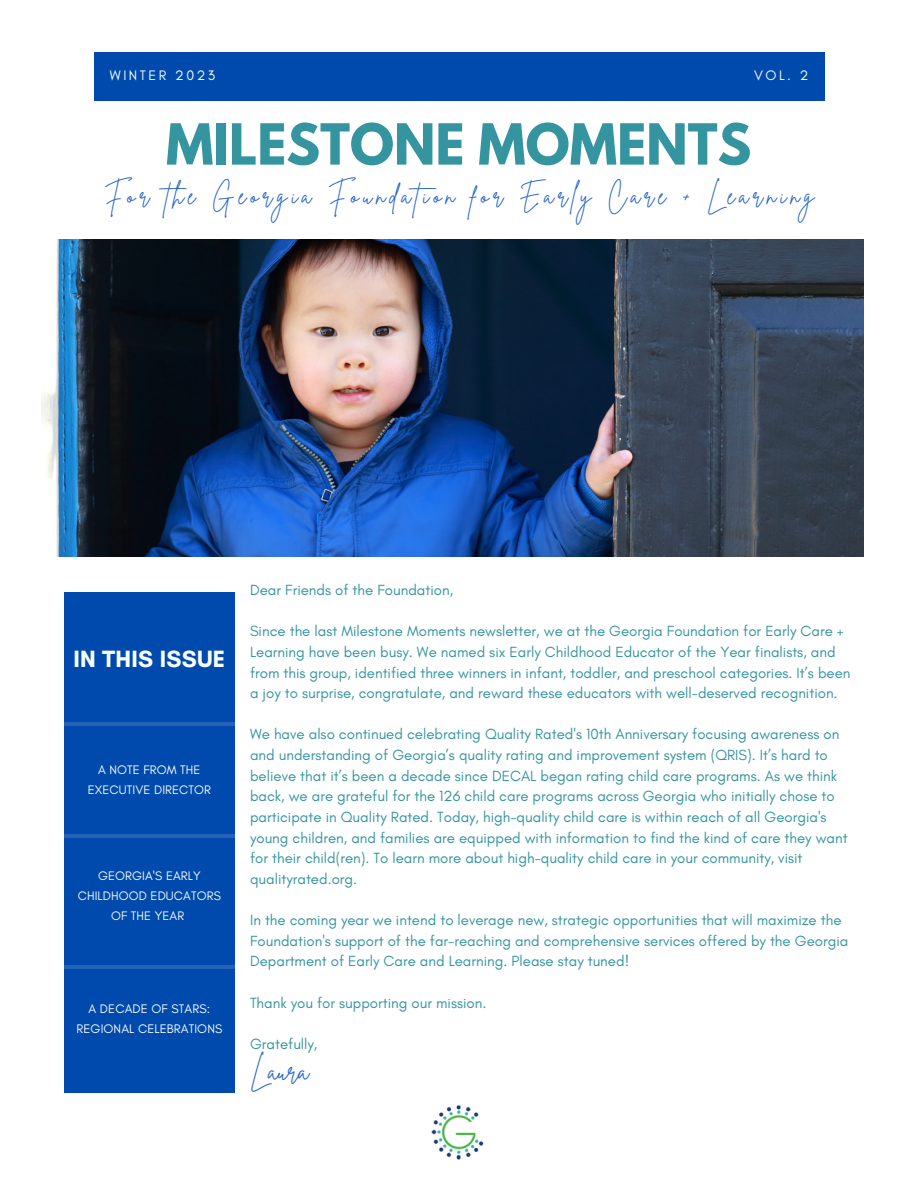
<style>
.page{position:relative;width:918px;height:1188px;background:#fff}
.page>*{position:absolute;margin:0;border:0;box-sizing:border-box;transform-origin:0 0}
.t1{font:700 50.1px "League Spartan";color:#3494a0}
.t2{font:27px "Brittany Signature";color:#2665c8}
.t3{font:24.45px "Brittany Signature";letter-spacing:.18em;color:#2665c8}
.t4{font:700 24px "Glacial Indifference";letter-spacing:.01em;color:#fafdfd}
.t5{font:15px/20.5px "Glacial Indifference";color:#3494a0}
.t6{font:13.95px "Glacial Indifference";letter-spacing:.18em;color:#fafdfd}
.t7{font:12.6px/20px "Glacial Indifference";letter-spacing:.01em;color:#fafdfd;text-align:center}
</style>
<div class="page">
<div style="left:95px;top:53px;width:730px;height:47px;background:#004aad"></div>
<div style="left:65px;top:592px;width:169px;height:501px;background:#004aad"></div>
<svg style="left:64px;top:722px;width:171px;height:4px"></svg>
<svg style="left:65px;top:834px;width:170px;height:4px"></svg>
<hr style="left:65px;top:965px;width:267px;height:3px;background:#fafdfd">
<img style="left:431px;top:1105px;width:53px;height:55px">
<img style="left:42px;top:239px;width:822px;height:318px">
<p class="t6" style="left:110px;top:67px;width:107px">WINTER 2023</p>
<p class="t6" style="left:754px;top:67px;width:56px">VOL. 2</p>
<h1 class="t1" style="left:166px;top:120px;width:587px">MILESTONE MOMENTS</h1>
<h3 class="t3" style="left:104px;top:180px;width:712px">For the Georgia Foundation for Early Care + Learning</h3>
<h3 class="t4" style="left:74px;top:644px;width:153px">IN THIS ISSUE</h3>
<p class="t7" style="left:88px;top:759px;width:125px">A NOTE FROM THE<br>EXECUTIVE DIRECTOR</p>
<p class="t7" style="left:78px;top:866px;width:145px">GEORGIA'S EARLY<br>CHILDHOOD EDUCATORS<br>OF THE YEAR</p>
<p class="t7" style="left:76px;top:999px;width:147px">A DECADE OF STARS:<br>REGIONAL CELEBRATIONS</p>
<p class="t5" style="left:250px;top:580px;width:205px">Dear Friends of the Foundation,</p>
<p class="t5" style="left:250px;top:621px;width:602px">Since the last Milestone Moments newsletter, we at the Georgia Foundation for Early Care + Learning have been busy. We named six Early Childhood Educator of the Year finalists, and from this group, identified three winners in infant, toddler, and preschool categories. It’s been a joy to surprise, congratulate, and reward these educators with well-deserved recognition.</p>
<p class="t5" style="left:250px;top:724px;width:599px">We have also continued celebrating Quality Rated's 10th Anniversary focusing awareness on and understanding of Georgia’s quality rating and improvement system (QRIS). It’s hard to believe that it’s been a decade since DECAL began rating child care programs. As we think back, we are grateful for the 126 child care programs across Georgia who initially chose to participate in Quality Rated. Today, high-quality child care is within reach of all Georgia's young children, and families are equipped with information to find the kind of care they want for their child(ren). To learn more about high-quality child care in your community, visit qualityrated.org.</p>
<p class="t5" style="left:250px;top:909px;width:600px">In the coming year we intend to leverage new, strategic opportunities that will maximize the<br>Foundation's support of the far-reaching and comprehensive services offered by the Georgia<br>Department of Early Care and Learning. Please stay tuned!</p>
<p class="t5" style="left:250px;top:992px;width:238px">Thank you for supporting our mission.</p>
<p class="t5" style="left:250px;top:1033px;width:69px">Gratefully,</p>
<h2 class="t2" style="left:250px;top:1054px;width:60px">Laura</h2>
</div>
